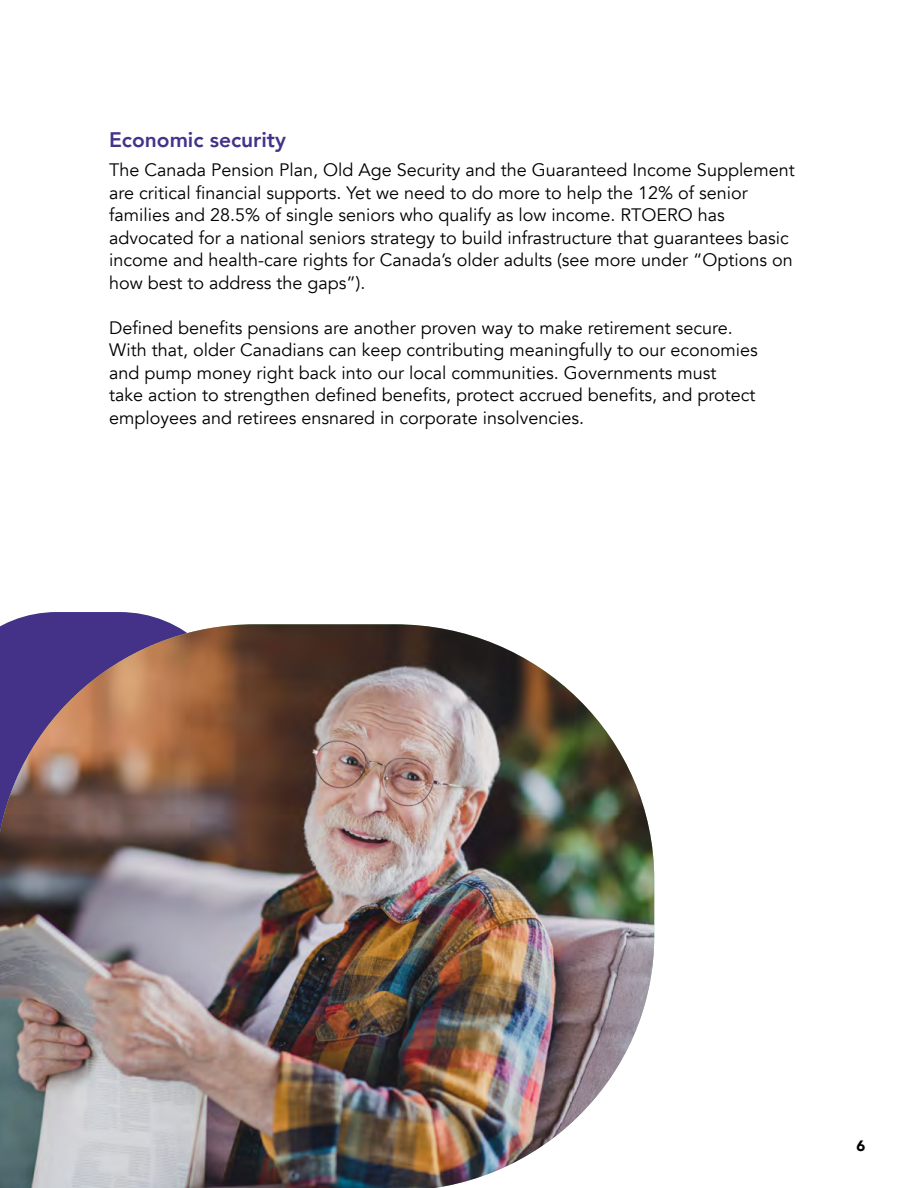
<style>
.page{position:relative;width:918px;height:1188px;background:#fff}
.page>*{position:absolute;margin:0;border:0;box-sizing:border-box;transform-origin:0 0}
.t1{font:800 21px "Avenir";color:#443289}
.t2{font:18px/22.5px "Avenir";color:#000}
.t3{font:900 15px "Avenir";color:#000}
</style>
<div class="page">
<svg style="left:5px;top:612px;width:167px;height:12px;fill:#443289"></svg>
<img style="left:0;top:624px;width:654px;height:564px">
<p class="t1" style="left:109px;top:123px;width:178px">Economic security</p>
<p class="t2" style="left:109px;top:159px;width:687px">The Canada Pension Plan, Old Age Security and the Guaranteed Income Supplement are critical financial supports. Yet we need to do more to help the 12% of senior families and 28.5% of single seniors who qualify as low income. RTOERO has advocated for a national seniors strategy to build infrastructure that guarantees basic income and health-care rights for Canada’s older adults (see more under “Options on how best to address the gaps”).</p>
<p class="t2" style="left:109px;top:317px;width:650px">Defined benefits pensions are another proven way to make retirement secure.<br>With that, older Canadians can keep contributing meaningfully to our economies and pump money right back into our local communities. Governments must<br>take action to strengthen defined benefits, protect accrued benefits, and protect employees and retirees ensnared in corporate insolvencies.</p>
<p class="t3" style="left:856px;top:1133px;width:10px">6</p>
</div>
